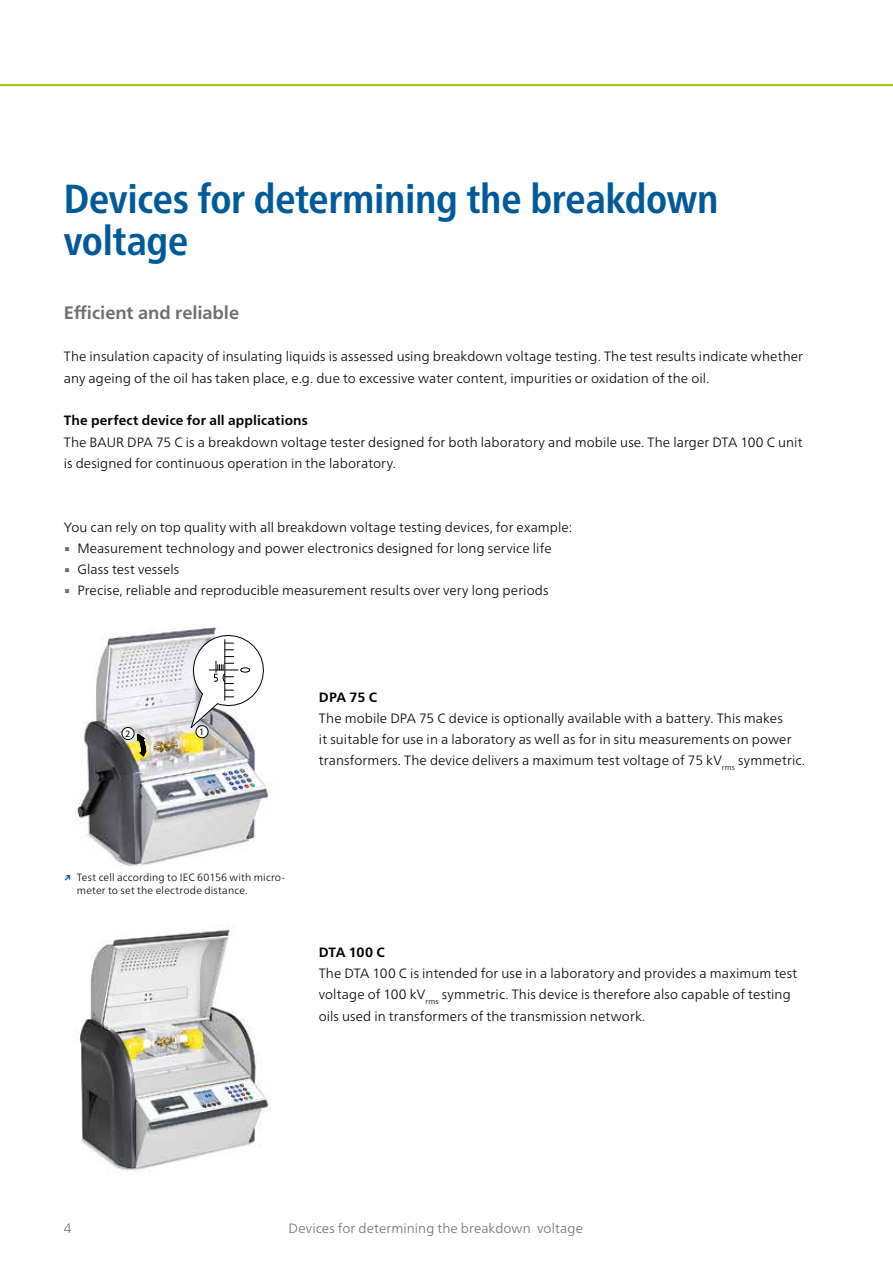
<style>
.page{position:relative;width:893px;height:1263px;background:#fff}
.page>*{position:absolute;margin:0;border:0;box-sizing:border-box;transform-origin:0 0}
.t1{font:700 condensed 40.5px/42.5px "Frutiger Neue LTW1 G";letter-spacing:-.005em;color:#005a9a}
.t2{font:700 18px "Frutiger Neue LTW1 G";color:#706f6f}
.t3{font:300 13.5px/21.3px "Frutiger Neue LTW1 G";letter-spacing:.01em;color:#000}
.t4{font:700 13.5px "Frutiger Neue LTW1 G";letter-spacing:.01em;color:#000}
.t5{font:300 13.5px "Frutiger Neue LTW1 G";letter-spacing:.01em;color:#706f6f}
.t6{font:300 10.5px/13.5px "Frutiger Neue LTW1 G";letter-spacing:.015em;color:#000}
.t7{font:9.75px "Myriad";color:#000}
.s1{font-family:"Lucida Sans Unicode";font-weight:400;color:#706f6f}
.s2{font-weight:700;color:#005a9a}
</style>
<div class="page">
<hr style="left:0;top:84px;width:893px;height:2px;background:#a2c619">
<img style="left:76px;top:626px;width:193px;height:239px">
<svg style="left:191px;top:631px;width:77px;height:97px"></svg>
<svg style="left:137px;top:733px;width:11px;height:24px"></svg>
<div style="left:196px;top:726px;width:12px;height:12px;background:#fff;border-radius:50%"></div>
<div style="left:195px;top:725px;width:14px;height:13px;border:1px solid #000;border-radius:50%"></div>
<div style="left:122px;top:727px;width:12px;height:12px;background:#fff;border-radius:50%"></div>
<div style="left:122px;top:727px;width:13px;height:13px;border:1px solid #000;border-radius:50%"></div>
<img style="left:75px;top:925px;width:196px;height:248px">
<h1 class="t1" style="left:64px;top:174px;width:656px">Devices for determining the breakdown voltage</h1>
<h2 class="t2" style="left:64px;top:300px;width:177px">Efficient and reliable</h2>
<p class="t3" style="left:64px;top:345px;width:741px">The insulation capacity of insulating liquids is assessed using breakdown voltage testing. The test results indicate whether any ageing of the oil has taken place, e.g. due to excessive water content, impurities or oxidation of the oil.</p>
<p class="t4" style="left:64px;top:411px;width:246px">The perfect device for all applications</p>
<p class="t3" style="left:64px;top:430px;width:740px">The BAUR DPA 75 C is a breakdown voltage tester designed for both laboratory and mobile use. The larger DTA 100 C unit is designed for continuous operation in the laboratory.</p>
<p class="t3" style="left:64px;top:515px;width:510px">You can rely on top quality with all breakdown voltage testing devices, for example:</p>
<p class="t3" style="left:64px;top:536px;width:489px"><span class="s1">▪</span> Measurement technology and power electronics designed for long service life</p>
<p class="t3" style="left:64px;top:558px;width:117px"><span class="s1">▪</span> Glass test vessels</p>
<p class="t3" style="left:64px;top:579px;width:486px"><span class="s1">▪</span> Precise, reliable and reproducible measurement results over very long periods</p>
<p class="t7" style="left:125px;top:728px;width:7px">2</p>
<p class="t7" style="left:199px;top:727px;width:7px">1</p>
<p class="t4" style="left:319px;top:687px;width:60px">DPA 75 C</p>
<p class="t3" style="left:319px;top:707px;width:487px">The mobile DPA 75 C device is optionally available with a battery. This makes<br>it suitable for use in a laboratory as well as for in situ measurements on power transformers. The device delivers a maximum test voltage of 75 kV<sub>rms</sub> symmetric.</p>
<p class="t6" style="left:77px;top:870px;width:210px;text-indent:-13px"><span class="s2">↗</span> Test cell according to IEC 60156 with micro&shy;meter to set the electrode distance.</p>
<p class="t4" style="left:319px;top:942px;width:68px">DTA 100 C</p>
<p class="t3" style="left:319px;top:962px;width:480px">The DTA 100 C is intended for use in a laboratory and provides a maximum test voltage of 100 kV<sub>rms</sub> symmetric. This device is therefore also capable of testing oils used in transformers of the transmission network.</p>
<p class="t5" style="left:64px;top:1218px;width:9px">4</p>
<p class="t5" style="left:289px;top:1218px;width:296px">Devices for determining the breakdown voltage</p>
</div>
